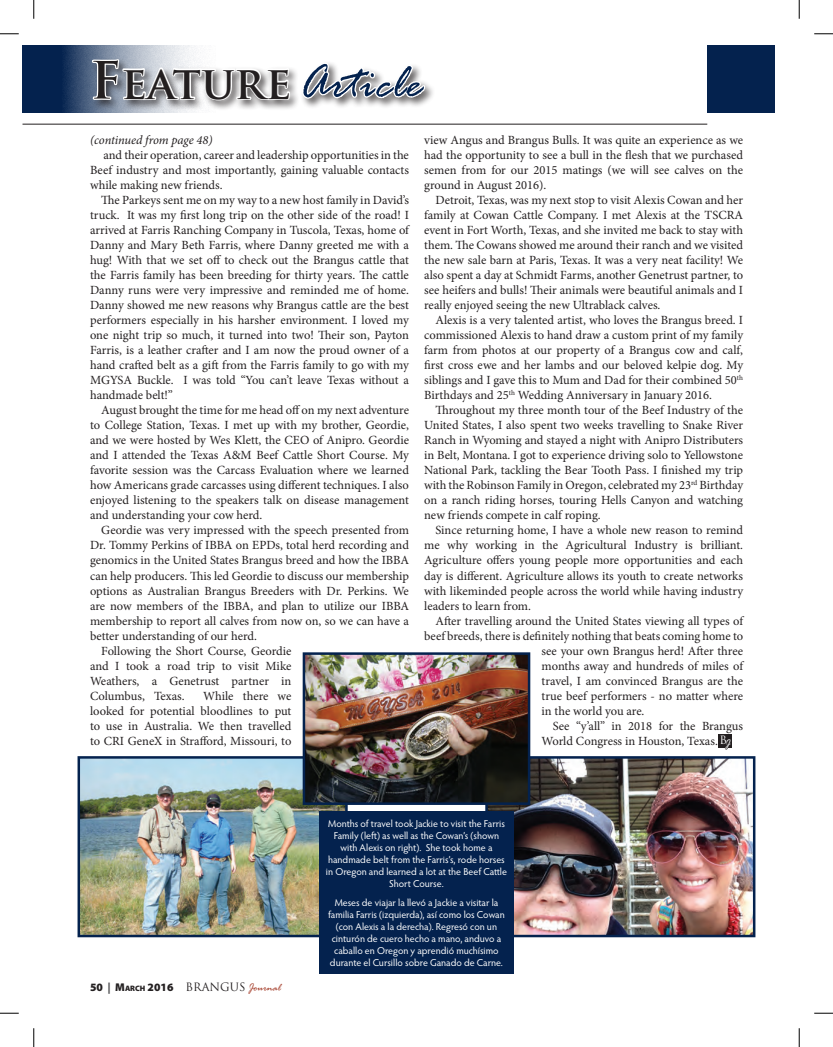
<style>
.page{position:relative;width:833px;height:1047px;background:#fff}
.page>*{position:absolute;margin:0;border:0;box-sizing:border-box;transform-origin:0 0}
.t1{font:italic 50px "Rage";color:#04224e}
.t2{font:12.5px/15px "Minion Pro";letter-spacing:-.005em;color:#231f20;text-align:justify}
.t3{font:italic 12.5px "Minion Pro";letter-spacing:-.01em;color:#231f20}
.t4{font:11.25px "Trajan Pro";color:#231f20}
.t5{font:11.25px "Trajan Pro";color:#fff}
.t6{font:10px/12px "Hypatia Sans Pro";letter-spacing:-.005em;color:#fff;text-align:center}
.s1{font-family:"Trajan Pro";font-weight:700;font-style:normal;color:#231f20}
.s2{font-family:"Trajan Pro";font-weight:700;font-style:normal;font-size:45px;color:#231f20}
.s3{font-family:"Rage";font-style:italic}
.s4{font-family:"Myriad Pro";font-weight:900}
.s5{font-family:"Myriad Pro";font-weight:900;color:#57585a}
.s6{font-family:"Myriad Pro";font-weight:900;font-size:7.88px}
.s7{font-family:"Rage";font-style:italic;color:#a7422f}
</style>
<div class="page">
<svg style="left:22px;top:45px;width:69px;height:67px;background:#15315a"></svg>
<div style="left:90px;top:57px;width:346px;height:54px;background:#231f20;opacity:.75"></div>
<svg style="left:91px;top:45px;width:200px;height:79px"></svg>
<svg style="left:300px;top:61px;width:127px;height:50px"></svg>
<hr style="left:22px;top:124px;width:685px;height:1px;background:#231f20">
<div style="left:707px;top:45px;width:67px;height:67px;background:#04224e"></div>
<img style="left:488px;top:759px;width:264px;height:175px">
<div style="left:485px;top:756px;width:270px;height:181px;border:2px solid #04224e"></div>
<img style="left:81px;top:759px;width:264px;height:175px">
<div style="left:78px;top:756px;width:270px;height:181px;border:2px solid #04224e"></div>
<img style="left:305px;top:655px;width:222px;height:146px">
<div style="left:302px;top:652px;width:228px;height:152px;border:2px solid #04224e"></div>
<div style="left:319px;top:811px;width:194px;height:162px;background:#04224e"></div>
<div style="left:718px;top:734px;width:14px;height:13px;background:#231f20"></div>
<svg style="left:724px;top:747px;width:7px;height:3px"></svg>
<svg style="left:0;top:33px;width:19px;height:2px"></svg>
<svg style="left:814px;top:33px;width:18px;height:2px"></svg>
<svg style="left:0;top:1012px;width:19px;height:1px"></svg>
<svg style="left:814px;top:1012px;width:18px;height:1px"></svg>
<svg style="left:33px;top:0;width:2px;height:19px"></svg>
<svg style="left:33px;top:1028px;width:2px;height:18px"></svg>
<svg style="left:798px;top:0;width:2px;height:19px"></svg>
<svg style="left:798px;top:1028px;width:2px;height:18px"></svg>
<h1 class="t1" style="left:90px;top:56px;width:333px"><span class="s1">F</span><span class="s2">eature</span> Article</h1>
<p class="t3" style="left:90px;top:132px;width:124px">(continued from page 48)</p>
<p class="t2" style="left:90px;top:148px;width:320px;text-indent:13px">and their operation, career and leadership opportunities in the Beef industry and most importantly, gaining valuable contacts while making new friends.</p>
<p class="t2" style="left:90px;top:193px;width:320px;text-indent:11px">The Parkeys sent me on my way to a new host family in David’s truck. It was my first long trip on the other side of the road! I arrived at Farris Ranching Company in Tuscola, Texas, home of Danny and Mary Beth Farris, where Danny greeted me with a hug! With that we set off to check out the Brangus cattle that the Farris family has been breeding for thirty years. The cattle Danny runs were very impressive and reminded me of home.<br>Danny showed me new reasons why Brangus cattle are the best performers especially in his harsher environment. I loved my one night trip so much, it turned into two! Their son, Payton Farris, is a leather crafter and I am now the proud owner of a hand crafted belt as a gift from the Farris family to go with my MGYSA Buckle. I was told “You can’t leave Texas without a handmade belt!”</p>
<p class="t2" style="left:90px;top:403px;width:320px;text-indent:11px">August brought the time for me head off on my next adventure to College Station, Texas. I met up with my brother, Geordie, and we were hosted by Wes Klett, the CEO of Anipro. Geordie and I attended the Texas A&amp;M Beef Cattle Short Course. My favorite session was the Carcass Evaluation where we learned how Americans grade carcasses using different techniques. I also enjoyed listening to the speakers talk on disease management and understanding your cow herd.</p>
<p class="t2" style="left:101px;top:523px;width:309px">Geordie was very impressed with the speech presented from</p>
<p class="t2" style="left:90px;top:538px;width:320px">Dr. Tommy Perkins of IBBA on EPDs, total herd recording and</p>
<p class="t2" style="left:90px;top:553px;width:320px">genomics in the United States Brangus breed and how the IBBA</p>
<p class="t2" style="left:90px;top:568px;width:320px">can help producers. This led Geordie to discuss our membership</p>
<p class="t2" style="left:90px;top:583px;width:320px">options as Australian Brangus Breeders with Dr. Perkins. We</p>
<p class="t2" style="left:90px;top:598px;width:320px">are now members of the IBBA, and plan to utilize our IBBA</p>
<p class="t2" style="left:90px;top:613px;width:320px">membership to report all calves from now on, so we can have a</p>
<p class="t2" style="left:90px;top:628px;width:168px">better understanding of our herd.</p>
<p class="t2" style="left:101px;top:643px;width:192px">Following the Short Course, Geordie</p>
<p class="t2" style="left:90px;top:658px;width:203px">and I took a road trip to visit Mike</p>
<p class="t2" style="left:90px;top:673px;width:203px">Weathers, a Genetrust partner in</p>
<p class="t2" style="left:90px;top:688px;width:96px">Columbus, Texas.</p>
<p class="t2" style="left:424px;top:133px;width:320px">view Angus and Brangus Bulls. It was quite an experience as we had the opportunity to see a bull in the flesh that we purchased semen from for our 2015 matings (we will see calves on the ground in August 2016).</p>
<p class="t2" style="left:424px;top:193px;width:320px;text-indent:11px">Detroit, Texas, was my next stop to visit Alexis Cowan and her family at Cowan Cattle Company. I met Alexis at the TSCRA event in Fort Worth, Texas, and she invited me back to stay with them. The Cowans showed me around their ranch and we visited the new sale barn at Paris, Texas. It was a very neat facility! We also spent a day at Schmidt Farms, another Genetrust partner, to see heifers and bulls! Their animals were beautiful animals and I really enjoyed seeing the new Ultrablack calves.</p>
<p class="t2" style="left:424px;top:313px;width:320px;text-indent:11px">Alexis is a very talented artist, who loves the Brangus breed. I commissioned Alexis to hand draw a custom print of my family farm from photos at our property of a Brangus cow and calf, first cross ewe and her lambs and our beloved kelpie dog. My siblings and I gave this to Mum and Dad for their combined 50<sup>th </sup>Birthdays and 25<sup>th</sup> Wedding Anniversary in January 2016.</p>
<p class="t2" style="left:424px;top:403px;width:320px;text-indent:11px">Throughout my three month tour of the Beef Industry of the United States, I also spent two weeks travelling to Snake River Ranch in Wyoming and stayed a night with Anipro Distributers in Belt, Montana. I got to experience driving solo to Yellowstone National Park, tackling the Bear Tooth Pass. I finished my trip with the Robinson Family in Oregon, celebrated my 23<sup>rd</sup> Birthday on a ranch riding horses, touring Hells Canyon and watching new friends compete in calf roping.</p>
<p class="t2" style="left:424px;top:523px;width:320px;text-indent:11px">Since returning home, I have a whole new reason to remind me why working in the Agricultural Industry is brilliant.<br>Agriculture offers young people more opportunities and each day is different. Agriculture allows its youth to create networks with likeminded people across the world while having industry leaders to learn from.</p>
<p class="t2" style="left:435px;top:613px;width:309px">After travelling around the United States viewing all types of</p>
<p class="t2" style="left:424px;top:628px;width:320px">beef breeds, there is definitely nothing that beats coming home to</p>
<p class="t2" style="left:541px;top:643px;width:203px">see your own Brangus herd! After three</p>
<p class="t2" style="left:541px;top:658px;width:203px">months away and hundreds of miles of</p>
<p class="t2" style="left:541px;top:673px;width:203px">travel, I am convinced Brangus are the</p>
<p class="t2" style="left:541px;top:688px;width:203px">true beef performers - no matter where</p>
<p class="t2" style="left:541px;top:703px;width:104px">in the world you are.</p>
<p class="t2" style="left:553px;top:718px;width:192px">See “y’all” in 2018 for the Brangus</p>
<p class="t2" style="left:541px;top:733px;width:178px">World Congress in Houston, Texas.</p>
<p class="t2" style="left:90px;top:688px;width:203px;text-indent:113px">While there we looked for potential bloodlines to put to use in Australia. We then travelled to CRI GeneX in Strafford, Missouri, to</p>
<p class="t5" style="left:719px;top:732px;width:12px">B<span class="s3">J</span></p>
<p class="t4" style="left:90px;top:979px;width:192px"><span class="s4">50</span> <span class="s5">|</span> <span class="s4">M</span><span class="s6">ARCH</span> <span class="s4">2016</span> BRANGUS <span class="s7">Journal</span></p>
<p class="t6" style="left:326px;top:816px;width:183px">Months of travel took Jackie to visit the Farris Family (left) as well as the Cowan’s (shown with Alexis on right). She took home a handmade belt from the Farris’s, rode horses in Oregon and learned a lot at the Beef Cattle Short Course.</p>
<p class="t6" style="left:328px;top:896px;width:178px">Meses de viajar la llevó a Jackie a visitar la familia Farris (izquierda), así como los Cowan (con Alexis a la derecha). Regresó con un cinturón de cuero hecho a mano, anduvo a caballo en Oregon y aprendió muchísimo durante el Cursillo sobre Ganado de Carne.</p>
</div>
